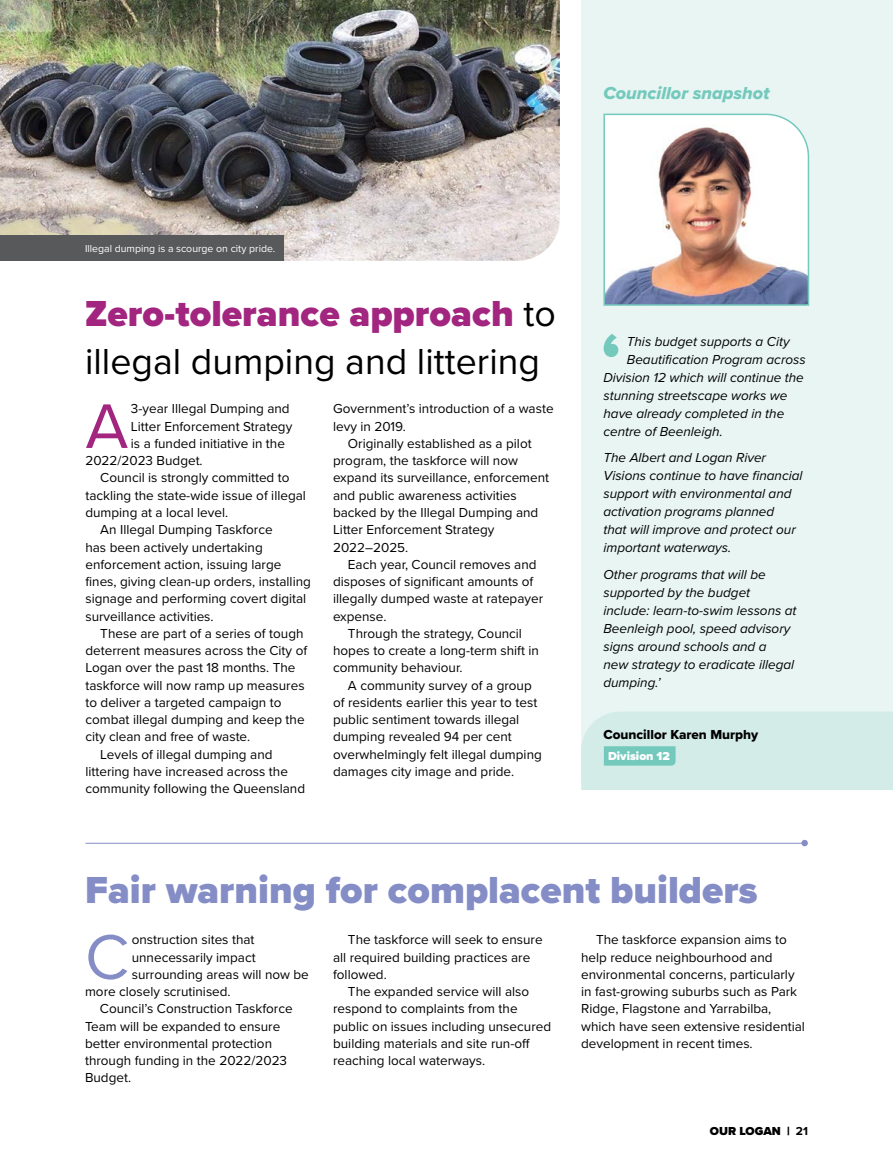
<style>
.page{position:relative;width:893px;height:1170px;background:#fff}
.page>*{position:absolute;margin:0;border:0;box-sizing:border-box;transform-origin:0 0}
.t1{font:65.25px "Proxima Nova";color:#858dc6}
.t2{font:65.25px "Proxima Nova";color:#a2257f}
.t3{font:900 39px "Proxima Nova";color:#858dc6}
.t4{font:37.5px/48px "Proxima Nova";color:#000}
.t5{font:18px "Proxima Nova Extrabld It";color:#74c9bd}
.t6{font:13.5px/17.2px "Proxima Nova";color:#000}
.t7{font:italic 13.5px/18px "Proxima Nova";color:#000}
.t8{font:13.5px "Proxima Nova Extrabld";color:#000}
.t9{font:900 12px "Proxima Nova";color:#000}
.t10{font:900 12px "Proxima Nova";color:#fff}
.t11{font:10.5px "Proxima Nova";color:#fff}
.s1{font-weight:900;color:#a2257f}
.s2{font-weight:700}
</style>
<div class="page">
<hr style="left:85px;top:842px;width:720px;height:1px;background:#858dc6">
<div style="left:801px;top:839px;width:7px;height:7px;background:#858dc6;border-radius:50%"></div>
<img style="left:0;top:0;width:560px;height:261px">
<div style="left:581px;top:0;width:312px;height:778px;background:#e8f5f2"></div>
<img style="left:603px;top:113px;width:207px;height:193px">
<svg style="left:581px;top:712px;width:312px;height:78px;background:#ceeae5"></svg>
<div style="left:0;top:235px;width:284px;height:26px;background:#58595b"></div>
<svg style="left:604px;top:334px;width:14px;height:23px"></svg>
<h3 class="t5" style="left:603px;top:80px;width:168px">Councillor snapshot</h3>
<p class="t11" style="left:85px;top:241px;width:192px">Illegal dumping is a scourge on city pride.</p>
<h2 class="t4" style="left:85px;top:288px;width:472px"><span class="s1">Zero-tolerance approach</span> to illegal dumping and littering</h2>
<p class="t2" style="left:85px;top:377px;width:44px">A</p>
<p class="t6" style="left:131px;top:399px;width:160px">3-year Illegal Dumping and</p>
<p class="t6" style="left:131px;top:417px;width:163px">Litter Enforcement Strategy</p>
<p class="t6" style="left:131px;top:434px;width:156px">is a funded initiative in the</p>
<p class="t6" style="left:85px;top:451px;width:119px">2022/2023 Budget.</p>
<p class="t6" style="left:85px;top:468px;width:222px;text-indent:15px">Council is strongly committed to tackling the state-wide issue of illegal dumping at a local level.</p>
<p class="t6" style="left:85px;top:520px;width:227px;text-indent:15px">An Illegal Dumping Taskforce<br>has been actively undertaking enforcement action, issuing large fines, giving clean-up orders, installing signage and performing covert digital surveillance activities.</p>
<p class="t6" style="left:85px;top:624px;width:223px;text-indent:15px">These are part of a series of tough deterrent measures across the City of Logan over the past 18 months. The taskforce will now ramp up measures to deliver a targeted campaign to combat illegal dumping and keep the city clean and free of waste.</p>
<p class="t6" style="left:85px;top:745px;width:221px;text-indent:15px">Levels of illegal dumping and littering have increased across the community following the Queensland</p>
<p class="t6" style="left:333px;top:399px;width:222px">Government’s introduction of a waste levy in 2019.</p>
<p class="t6" style="left:333px;top:434px;width:218px;text-indent:15px">Originally established as a pilot program, the taskforce will now expand its surveillance, enforcement and public awareness activities backed by the Illegal Dumping and<br>Litter Enforcement Strategy<br>2022–2025.</p>
<p class="t6" style="left:333px;top:555px;width:212px;text-indent:15px">Each year, Council removes and disposes of significant amounts of illegally dumped waste at ratepayer expense.</p>
<p class="t6" style="left:333px;top:624px;width:207px;text-indent:15px">Through the strategy, Council hopes to create a long-term shift in community behaviour.</p>
<p class="t6" style="left:333px;top:676px;width:210px;text-indent:15px">A community survey of a group of residents earlier this year to test public sentiment towards illegal dumping revealed 94 per cent overwhelmingly felt illegal dumping damages city image and pride.</p>
<p class="t7" style="left:627px;top:331px;width:164px">This budget supports a City</p>
<p class="t7" style="left:627px;top:349px;width:180px">Beautification Program across</p>
<p class="t7" style="left:603px;top:367px;width:202px">Division 12 which will continue the</p>
<p class="t7" style="left:603px;top:385px;width:185px">stunning streetscape works we</p>
<p class="t7" style="left:603px;top:403px;width:182px">have already completed in the</p>
<p class="t7" style="left:603px;top:421px;width:121px">centre of Beenleigh.</p>
<p class="t7" style="left:603px;top:448px;width:201px">The Albert and Logan River<br>Visions continue to have financial support with environmental and activation programs planned<br>that will improve and protect our important waterways.</p>
<p class="t7" style="left:603px;top:564px;width:195px">Other programs that will be supported by the budget include: learn-to-swim lessons at<br>Beenleigh pool, speed advisory signs around schools and a<br>new strategy to eradicate illegal dumping.’</p>
<p class="t8" style="left:603px;top:724px;width:156px">Councillor Karen Murphy</p>
<p class="t10" style="left:608px;top:747px;width:63px">Division 12</p>
<h3 class="t3" style="left:85px;top:861px;width:674px">Fair warning for complacent builders</h3>
<p class="t1" style="left:85px;top:908px;width:46px">C</p>
<p class="t6" style="left:132px;top:930px;width:124px">onstruction sites that</p>
<p class="t6" style="left:333px;top:930px;width:211px;text-indent:15px">The taskforce will seek to ensure all required building practices are followed.</p>
<p class="t6" style="left:333px;top:982px;width:220px;text-indent:15px">The expanded service will also respond to complaints from the public on issues including unsecured building materials and site run-off reaching local waterways.</p>
<p class="t6" style="left:581px;top:930px;width:225px;text-indent:15px">The taskforce expansion aims to help reduce neighbourhood and environmental concerns, particularly in fast-growing suburbs such as Park Ridge, Flagstone and Yarrabilba, which have seen extensive residential development in recent times.</p>
<p class="t6" style="left:132px;top:947px;width:125px">unnecessarily impact</p>
<p class="t6" style="left:132px;top:965px;width:179px">surrounding areas will now be</p>
<p class="t6" style="left:85px;top:982px;width:147px">more closely scrutinised.</p>
<p class="t6" style="left:85px;top:999px;width:209px;text-indent:15px">Council’s Construction Taskforce<br>Team will be expanded to ensure better environmental protection through funding in the 2022/2023<br>Budget.</p>
<p class="t9" style="left:710px;top:1122px;width:99px">OUR LOGAN | <span class="s2">21</span></p>
</div>
